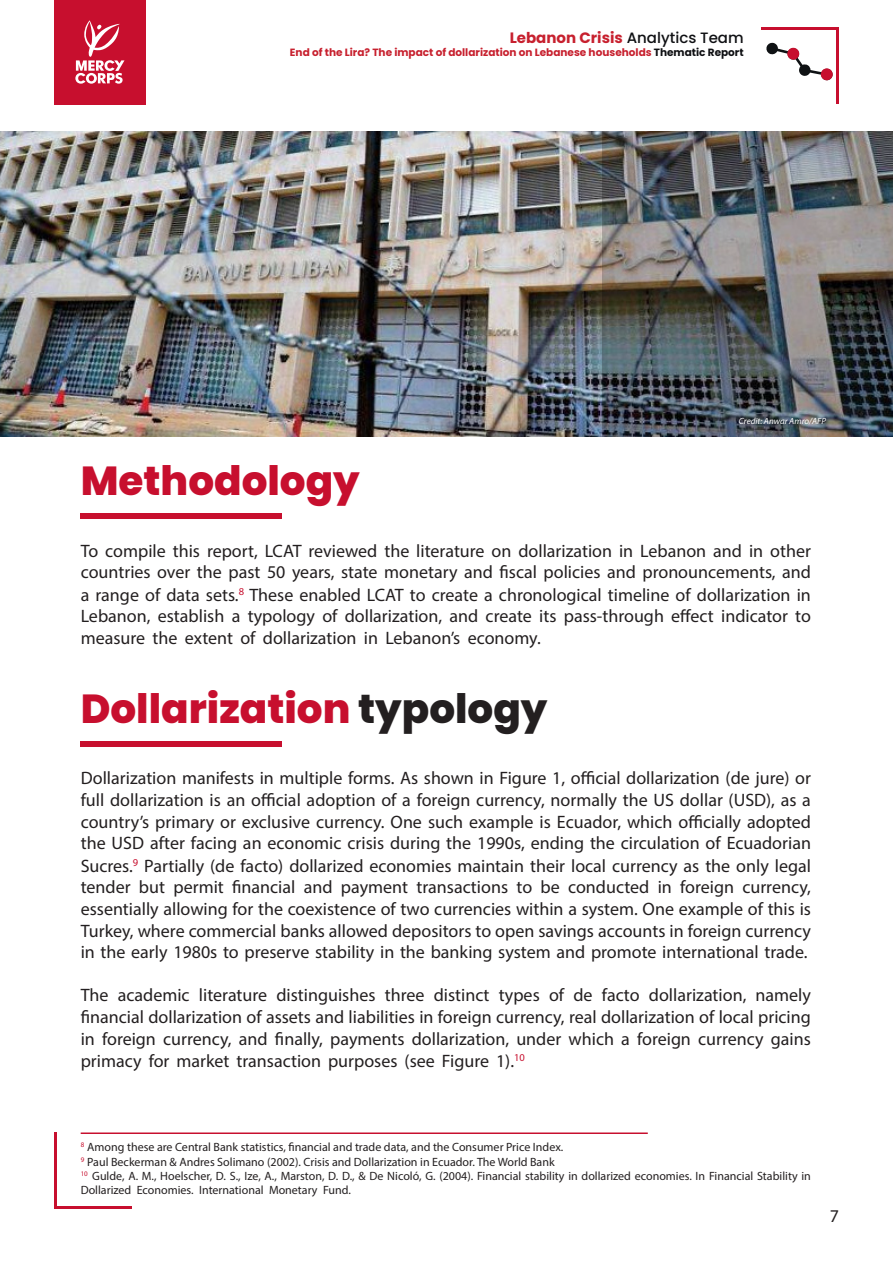
<style>
.page{position:relative;width:893px;height:1263px;background:#fff}
.page>*{position:absolute;margin:0;border:0;box-sizing:border-box;transform-origin:0 0}
.t1{font:800 40.5px "Poppins";color:#c70f2e}
.t2{font:18px/21.8px "Myriad Pro";color:#231f20;text-align:justify}
.t3{font:700 15px "Poppins";color:#c7202e}
.t4{font:12px/14.4px "Myriad Pro";color:#231f20}
.t5{font:700 10.5px "Poppins";color:#c7202e}
.t6{font:italic 9px "Myriad Pro";color:#fff}
.s1{font-weight:500;color:#0f1013}
.s2{color:#0f1013}
.s3{color:#231f20}
</style>
<div class="page">
<div style="left:54px;top:0;width:92px;height:104px;background:#c70f2e"></div>
<svg style="left:75px;top:20px;width:49px;height:64px"></svg>
<hr style="left:55px;top:1207px;width:77px;height:2px;background:#c70f2e">
<hr style="left:54px;top:1132px;width:3px;height:77px;background:#c70f2e">
<svg style="left:766px;top:42px;width:67px;height:38px"></svg>
<hr style="left:761px;top:28px;width:77px;height:2px;background:#c70f2e">
<hr style="left:836px;top:28px;width:3px;height:76px;background:#c70f2e">
<div style="left:787px;top:48px;width:12px;height:12px;background:#c70f2e;border-radius:50%"></div>
<div style="left:821px;top:68px;width:12px;height:12px;background:#c70f2e;border-radius:50%"></div>
<img style="left:0;top:131px;width:603px;height:306px">
<img style="left:603px;top:131px;width:290px;height:306px">
<div style="left:81px;top:513px;width:201px;height:5px;background:#c70f2e"></div>
<div style="left:81px;top:741px;width:201px;height:5px;background:#c70f2e"></div>
<hr style="left:81px;top:1132px;width:567px;height:2px;background:#c70f2e">
<p class="t3" style="left:510px;top:30px;width:236px">Lebanon Crisis <span class="s1">Analytics Team</span></p>
<p class="t5" style="left:290px;top:46px;width:455px">End of the Lira? The impact of dollarization on Lebanese households <span class="s2">Thematic Report</span></p>
<p class="t1" style="left:81px;top:458px;width:281px">Methodology</p>
<p class="t6" style="left:739px;top:416px;width:89px">Credit: Anwar Amro/AFP</p>
<p class="t2" style="left:81px;top:539px;width:732px">To compile this report, LCAT reviewed the literature on dollarization in Lebanon and in other countries over the past 50 years, state monetary and fiscal policies and pronouncements, and a range of data sets.<sup>8</sup> These enabled LCAT to create a chronological timeline of dollarization in Lebanon, establish a typology of dollarization, and create its pass-through effect indicator to measure the extent of dollarization in Lebanon’s economy.</p>
<p class="t1" style="left:81px;top:686px;width:468px">Dollarization <span class="s3">typology</span></p>
<p class="t2" style="left:81px;top:767px;width:732px">Dollarization manifests in multiple forms. As shown in Figure 1, official dollarization (de jure) or full dollarization is an official adoption of a foreign currency, normally the US dollar (USD), as a country’s primary or exclusive currency. One such example is Ecuador, which officially adopted the USD after facing an economic crisis during the 1990s, ending the circulation of Ecuadorian Sucres.<sup>9</sup> Partially (de facto) dollarized economies maintain their local currency as the only legal tender but permit financial and payment transactions to be conducted in foreign currency, essentially allowing for the coexistence of two currencies within a system. One example of this is Turkey, where commercial banks allowed depositors to open savings accounts in foreign currency in the early 1980s to preserve stability in the banking system and promote international trade.</p>
<p class="t2" style="left:81px;top:984px;width:732px">The academic literature distinguishes three distinct types of de facto dollarization, namely financial dollarization of assets and liabilities in foreign currency, real dollarization of local pricing in foreign currency, and finally, payments dollarization, under which a foreign currency gains primacy for market transaction purposes (see Figure 1).<sup>10</sup></p>
<p class="t4" style="left:81px;top:1140px;width:484px"><sup>8</sup> Among these are Central Bank statistics, financial and trade data, and the Consumer Price Index.</p>
<p class="t4" style="left:81px;top:1154px;width:475px"><sup>9</sup> Paul Beckerman &amp; Andres Solimano (2002). Crisis and Dollarization in Ecuador. The World Bank</p>
<p class="t4" style="left:81px;top:1168px;width:732px"><sup>10</sup> Gulde, A. M., Hoelscher, D. S., Ize, A., Marston, D. D., &amp; De Nicoló, G. (2004). Financial stability in dollarized economies. In Financial Stability in<br>Dollarized Economies. International Monetary Fund.</p>
<p class="t2" style="left:830px;top:1205px;width:11px">7</p>
</div>
